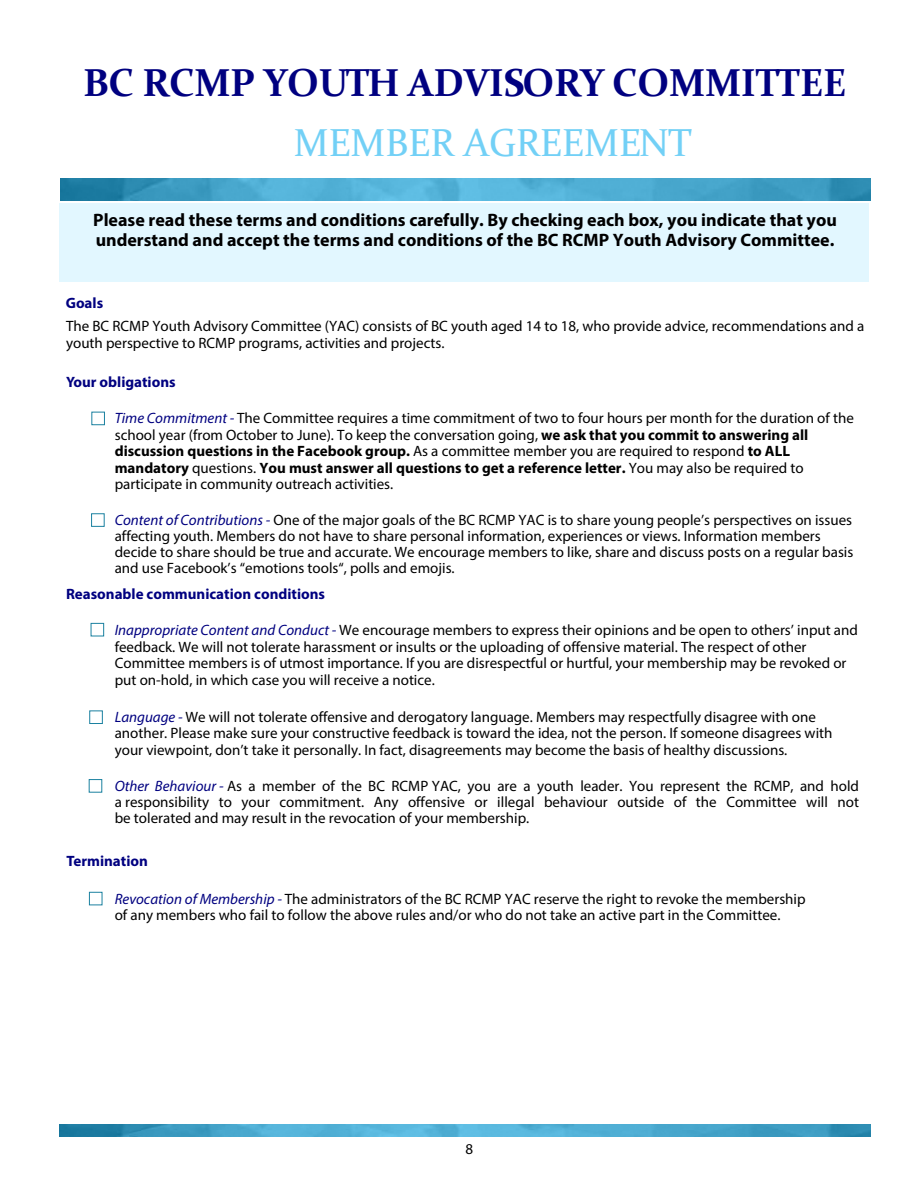
<style>
.page{position:relative;width:918px;height:1188px;background:#fff}
.page>*{position:absolute;margin:0;border:0;box-sizing:border-box;transform-origin:0 0}
.t1{font:700 39px/60.4px "Constantia";letter-spacing:-.015em;color:#000080}
.t2{font:700 18px/20px "Myriad Pro";color:#000}
.t3{font:15px/16.5px "Myriad Pro";color:#000}
.t4{font:700 15px "Myriad Pro";color:#000080}
.s1{font-style:inherit}
.s2{font-weight:400;color:#72d0f6}
.s3{font-style:italic;color:#000080}
.s4{font-weight:700}
</style>
<div class="page">
<div style="left:60px;top:203px;width:809px;height:79px;background:#e2f7ff"></div>
<div style="left:89px;top:892px;width:13px;height:13px;border:1px solid #1b81a0"></div>
<div style="left:89px;top:779px;width:13px;height:13px;border:1px solid #1b81a0"></div>
<div style="left:89px;top:711px;width:14px;height:13px;border:1px solid #1b81a0"></div>
<div style="left:91px;top:623px;width:13px;height:13px;border:1px solid #1b81a0"></div>
<div style="left:91px;top:513px;width:13px;height:14px;border:1px solid #1b81a0"></div>
<div style="left:92px;top:412px;width:13px;height:13px;border:1px solid #1b81a0"></div>
<img style="left:61px;top:179px;width:810px;height:21px">
<img style="left:60px;top:1125px;width:811px;height:12px">
<h1 class="t1" style="left:294px;top:50px;width:554px;text-indent:-211px"><span class="s1">BC RCMP</span> YOUTH ADVISORY COMMITTEE<br><span class="s2">MEMBER AGREEMENT</span></h1>
<p class="t2" style="left:93px;top:210px;width:745px">Please read these terms and conditions carefully. By checking each box, you indicate that you understand and accept the terms and conditions of the BC RCMP Youth Advisory Committee.</p>
<p class="t4" style="left:66px;top:293px;width:39px">Goals</p>
<p class="t3" style="left:66px;top:317px;width:800px;line-height:17.1px">The BC RCMP Youth Advisory Committee (YAC) consists of BC youth aged 14 to 18, who provide advice, recommendations and a youth perspective to RCMP programs, activities and projects.</p>
<p class="t4" style="left:66px;top:372px;width:111px">Your obligations</p>
<p class="t3" style="left:115px;top:409px;width:741px"><span class="s3">Time Commitment -</span> The Committee requires a time commitment of two to four hours per month for the duration of the school year (from October to June). To keep the conversation going, <span class="s4">we ask that you commit to answering all discussion questions in the Facebook group.</span> As a committee member you are required to respond <span class="s4">to ALL mandatory</span> questions. <span class="s4">You must answer all questions to get a reference letter.</span> You may also be required to participate in community outreach activities.</p>
<p class="t3" style="left:115px;top:512px;width:740px;line-height:16px"><span class="s3">Content of Contributions -</span> One of the major goals of the BC RCMP YAC is to share young people’s perspectives on issues affecting youth. Members do not have to share personal information, experiences or views. Information members decide to share should be true and accurate. We encourage members to like, share and discuss posts on a regular basis and use Facebook’s “emotions tools“, polls and emojis.</p>
<p class="t4" style="left:66px;top:584px;width:261px">Reasonable communication conditions</p>
<p class="t3" style="left:115px;top:622px;width:745px"><span class="s3">Inappropriate Content and Conduct -</span> We encourage members to express their opinions and be open to others’ input and feedback. We will not tolerate harassment or insults or the uploading of offensive material. The respect of other Committee members is of utmost importance. If you are disrespectful or hurtful, your membership may be revoked or put on-hold, in which case you will receive a notice.</p>
<p class="t3" style="left:115px;top:708px;width:719px"><span class="s3">Language -</span> We will not tolerate offensive and derogatory language. Members may respectfully disagree with one another. Please make sure your constructive feedback is toward the idea, not the person. If someone disagrees with your viewpoint, don’t take it personally. In fact, disagreements may become the basis of healthy discussions.</p>
<p class="t3" style="left:115px;top:777px;width:746px;text-align:justify"><span class="s3">Other Behaviour -</span> As a member of the BC RCMP YAC, you are a youth leader. You represent the RCMP, and hold a responsibility to your commitment. Any offensive or illegal behaviour outside of the Committee will not be tolerated and may result in the revocation of your membership.</p>
<p class="t4" style="left:66px;top:851px;width:83px">Termination</p>
<p class="t3" style="left:115px;top:891px;width:692px;line-height:15.9px"><span class="s3">Revocation of Membership -</span> The administrators of the BC RCMP YAC reserve the right to revoke the membership of any members who fail to follow the above rules and/or who do not take an active part in the Committee.</p>
<p class="t3" style="left:465px;top:1141px;width:9px">8</p>
</div>
